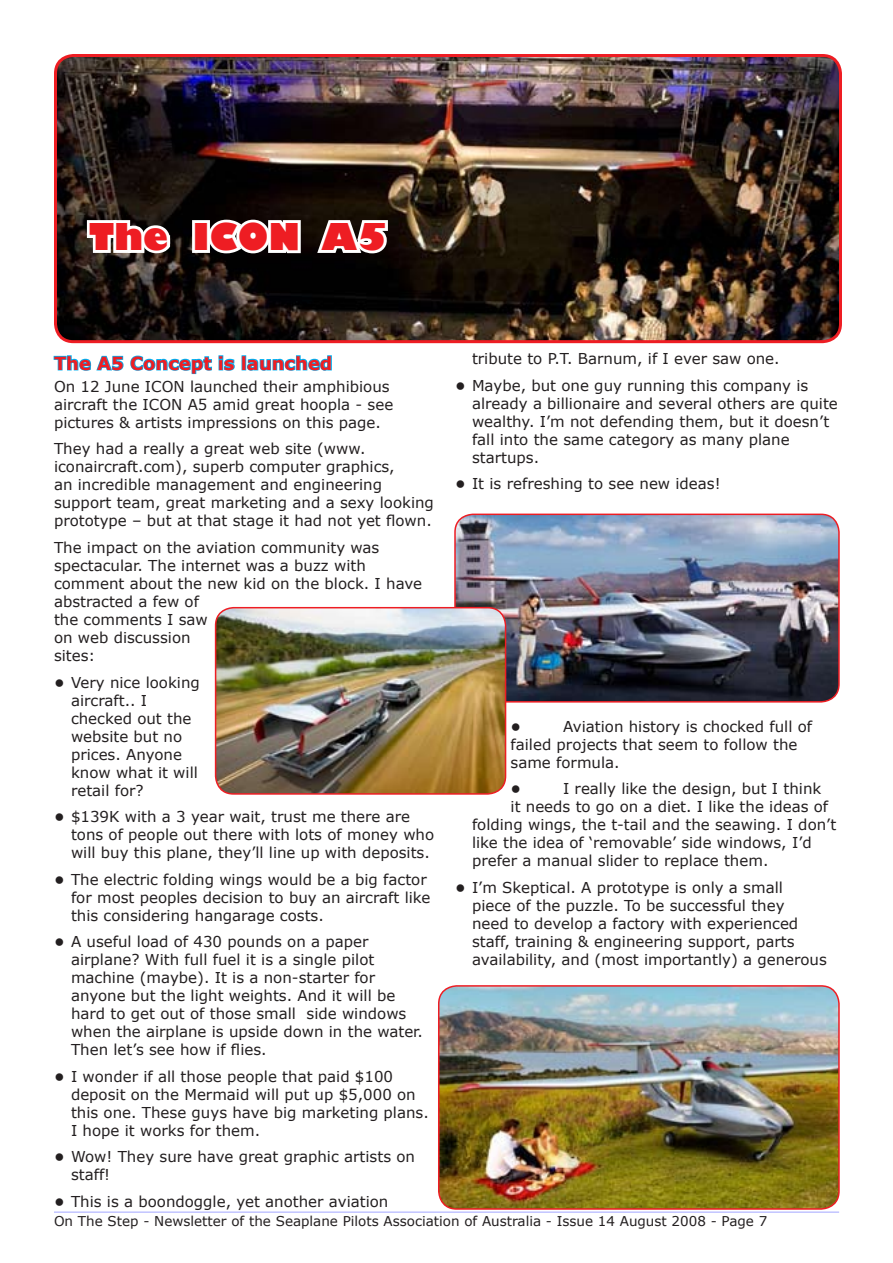
<style>
.page{position:relative;width:893px;height:1263px;background:#fff}
.page>*{position:absolute;margin:0;border:0;box-sizing:border-box;transform-origin:0 0}
.Heading_Style_A{font:800 36px "Gill Sans";color:#ee1d23}
.Code-Subheading-1{font:700 18px "Verdana";color:#ee1d23}
.Bullet_-Icon{font:15px/18px "Verdana";color:#231f20}
.Body_Text{font:15px/18px "Verdana";color:#231f20}
.Bullet_-Icon-2{font:700 15px "Verdana";color:#231f20}
.t1{font:13.5px "Verdana";color:#231f20}
.s1{font-weight:700}
</style>
<div class="page">
<hr style="left:54px;top:1211px;width:785px;height:2px;background:#c1c4ff">
<img style="left:455px;top:514px;width:384px;height:186px">
<div style="left:454px;top:514px;width:386px;height:189px;border:2px solid #ee1d23;border-radius:18px"></div>
<svg style="left:53px;top:355px;width:182px;height:20px"></svg>
<div style="left:242px;top:355px;width:4px;height:15px;border:2px solid #00aeef"></div>
<svg style="left:246px;top:355px;width:86px;height:16px"></svg>
<img style="left:56px;top:56px;width:784px;height:286px">
<div style="left:54px;top:54px;width:788px;height:289px;border:3px solid #ee1d23;border-radius:18px"></div>
<svg style="left:84px;top:217px;width:89px;height:41px"></svg>
<div style="left:192px;top:220px;width:18px;height:33px;border:6px solid #fff"></div>
<svg style="left:204px;top:216px;width:100px;height:42px"></svg>
<svg style="left:313px;top:216px;width:78px;height:42px"></svg>
<img style="left:216px;top:608px;width:290px;height:186px">
<div style="left:215px;top:607px;width:291px;height:188px;border:2px solid #ee1d23;border-radius:18px"></div>
<img style="left:439px;top:986px;width:400px;height:223px">
<div style="left:438px;top:985px;width:402px;height:225px;border:2px solid #ee1d23;border-radius:18px"></div>
<p class="Heading_Style_A" style="left:89px;top:214px;width:300px">The ICON A5</p>
<p class="Code-Subheading-1" style="left:54px;top:352px;width:280px">The A5 Concept is launched</p>
<p class="Body_Text" style="left:54px;top:377px;width:341px">On 12 June ICON launched their amphibious aircraft the ICON A5 amid great hoopla - see pictures &amp; artists impressions on this page.</p>
<p class="Body_Text" style="left:54px;top:439px;width:381px">They had a really a great web site (www. iconaircraft.com), superb computer graphics,<br>an incredible management and engineering support team, great marketing and a sexy looking prototype – but at that stage it had not yet flown.</p>
<p class="Body_Text" style="left:54px;top:538px;width:370px">The impact on the aviation community was spectacular. The internet was a buzz with comment about the new kid on the block. I have abstracted a few of<br>the comments I saw<br>on web discussion<br>sites:</p>
<p class="Bullet_-Icon" style="left:71px;top:672px;width:130px;text-indent:-17px"><span class="s1">•</span> Very nice looking aircraft.. I checked out the website but no prices. Anyone know what it will retail for?</p>
<p class="Bullet_-Icon" style="left:71px;top:807px;width:365px;text-indent:-17px"><span class="s1">•</span> $139K with a 3 year wait, trust me there are tons of people out there with lots of money who will buy this plane, they’ll line up with deposits.</p>
<p class="Bullet_-Icon" style="left:71px;top:869px;width:361px;text-indent:-17px"><span class="s1">•</span> The electric folding wings would be a big factor for most peoples decision to buy an aircraft like this considering hangarage costs.</p>
<p class="Bullet_-Icon" style="left:71px;top:932px;width:354px;text-indent:-17px"><span class="s1">•</span> A useful load of 430 pounds on a paper airplane? With full fuel it is a single pilot machine (maybe). It is a non-starter for anyone but the light weights. And it will be hard to get out of those small side windows when the airplane is upside down in the water.<br>Then let’s see how if flies.</p>
<p class="Bullet_-Icon" style="left:71px;top:1066px;width:359px;text-indent:-17px"><span class="s1">•</span> I wonder if all those people that paid $100 deposit on the Mermaid will put up $5,000 on this one. These guys have big marketing plans.<br>I hope it works for them.</p>
<p class="Bullet_-Icon" style="left:71px;top:1147px;width:346px;text-indent:-17px"><span class="s1">•</span> Wow! They sure have great graphic artists on staff!</p>
<p class="Bullet_-Icon" style="left:54px;top:1191px;width:336px"><span class="s1">•</span> This is a boondoggle, yet another aviation</p>
<p class="Bullet_-Icon" style="left:472px;top:349px;width:309px">tribute to P.T. Barnum, if I ever saw one.</p>
<p class="Bullet_-Icon" style="left:472px;top:376px;width:367px;text-indent:-17px"><span class="s1">•</span> Maybe, but one guy running this company is already a billionaire and several others are quite wealthy. I’m not defending them, but it doesn’t fall into the same category as many plane startups.</p>
<p class="Bullet_-Icon" style="left:455px;top:474px;width:267px"><span class="s1">•</span> It is refreshing to see new ideas!</p>
<p class="Bullet_-Icon" style="left:511px;top:717px;width:303px;text-indent:52px">Aviation history is chocked full of failed projects that seem to follow the same formula.</p>
<p class="Bullet_-Icon-2" style="left:511px;top:779px;width:12px">•</p>
<p class="Bullet_-Icon" style="left:563px;top:779px;width:260px">I really like the design, but I think</p>
<p class="Bullet_-Icon" style="left:511px;top:797px;width:319px">it needs to go on a diet. I like the ideas of</p>
<p class="Bullet_-Icon" style="left:472px;top:815px;width:366px">folding wings, the t-tail and the seawing. I don’t</p>
<p class="Bullet_-Icon" style="left:472px;top:833px;width:341px">like the idea of ‘removable’ side windows, I’d</p>
<p class="Bullet_-Icon" style="left:472px;top:851px;width:298px">prefer a manual slider to replace them.</p>
<p class="Bullet_-Icon" style="left:472px;top:878px;width:356px;text-indent:-17px"><span class="s1">•</span> I’m Skeptical. A prototype is only a small<br>piece of the puzzle. To be successful they<br>need to develop a factory with experienced staff, training &amp; engineering support, parts availability, and (most importantly) a generous</p>
<p class="Bullet_-Icon-2" style="left:511px;top:717px;width:12px">•</p>
<p class="t1" style="left:54px;top:1212px;width:715px">On The Step - Newsletter of the Seaplane Pilots Association of Australia - Issue 14 August 2008 - Page 7</p>
</div>
